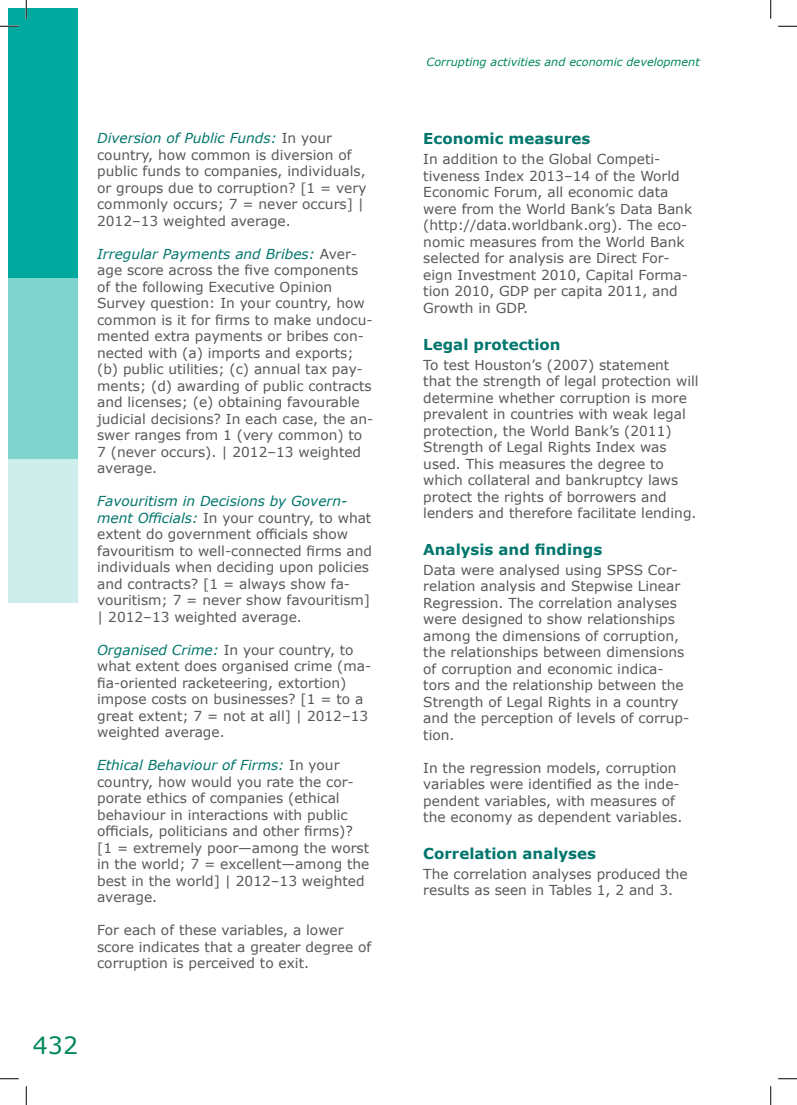
<style>
.page{position:relative;width:797px;height:1105px;background:#fff}
.page>*{position:absolute;margin:0;border:0;box-sizing:border-box;transform-origin:0 0}
.t1{font:23.75px "Verdana";color:#00875b}
.t2{font:700 15px "Verdana";color:#00766c}
.t3{font:13.75px/16.5px "Verdana";color:#57585a}
.t4{font:italic 11.25px "Verdana";color:#00875b}
.s1{font-style:italic;color:#00766c}
</style>
<div class="page">
<div style="left:9px;top:9px;width:69px;height:269px;background:#00a99e"></div>
<div style="left:9px;top:278px;width:69px;height:181px;background:#80d4ce"></div>
<div style="left:9px;top:459px;width:69px;height:144px;background:#cdeeeb"></div>
<svg style="left:0;top:25px;width:19px;height:2px"></svg>
<svg style="left:778px;top:25px;width:19px;height:2px"></svg>
<svg style="left:0;top:1078px;width:19px;height:1px"></svg>
<svg style="left:778px;top:1078px;width:19px;height:1px"></svg>
<svg style="left:25px;top:0;width:2px;height:19px"></svg>
<svg style="left:25px;top:1086px;width:2px;height:19px"></svg>
<svg style="left:770px;top:0;width:1px;height:19px"></svg>
<svg style="left:770px;top:1086px;width:1px;height:19px"></svg>
<p class="t3" style="left:97px;top:130px;width:271px"><span class="s1">Diversion of Public Funds:</span> In your country, how common is diversion of public funds to companies, individuals, or groups due to corruption? [1 = very commonly occurs; 7 = never occurs] | 2012–13 weighted average.</p>
<p class="t3" style="left:97px;top:245px;width:278px"><span class="s1">Irregular Payments and Bribes:</span> Aver&shy;age score across the five components of the following Executive Opinion Survey question: In your country, how common is it for firms to make undocu&shy;mented extra payments or bribes con&shy;nected with (a) imports and exports; (b) public utilities; (c) annual tax pay&shy;ments; (d) awarding of public contracts and licenses; (e) obtaining favourable judicial decisions? In each case, the an&shy;swer ranges from 1 (very common) to 7 (never occurs). | 2012–13 weighted average.</p>
<p class="t3" style="left:97px;top:493px;width:276px"><span class="s1">Favouritism in Decisions by Govern&shy;ment Officials:</span> In your country, to what extent do government officials show favouritism to well-connected firms and individuals when deciding upon policies and contracts? [1 = always show fa&shy;vouritism; 7 = never show favouritism] | 2012–13 weighted average.</p>
<p class="t3" style="left:97px;top:641px;width:276px"><span class="s1">Organised Crime:</span> In your country, to what extent does organised crime (ma&shy;fia-oriented racketeering, extortion) impose costs on businesses? [1 = to a great extent; 7 = not at all] | 2012–13 weighted average.</p>
<p class="t3" style="left:97px;top:757px;width:274px"><span class="s1">Ethical Behaviour of Firms:</span> In your country, how would you rate the cor&shy;porate ethics of companies (ethical behaviour in interactions with public officials, politicians and other firms)? [1 = extremely poor—among the worst in the world; 7 = excellent—among the best in the world] | 2012–13 weighted average.</p>
<p class="t3" style="left:97px;top:922px;width:276px">For each of these variables, a lower score indicates that a greater degree of corruption is perceived to exit.</p>
<h1 class="t1" style="left:33px;top:1029px;width:47px">432</h1>
<p class="t4" style="left:426px;top:54px;width:275px">Corrupting activities and economic development</p>
<p class="t2" style="left:423px;top:128px;width:169px">Economic measures</p>
<p class="t3" style="left:423px;top:151px;width:270px">In addition to the Global Competi&shy;tiveness Index 2013–14 of the World Economic Forum, all economic data were from the World Bank’s Data Bank (http://data.worldbank.org). The eco&shy;nomic measures from the World Bank selected for analysis are Direct For&shy;eign Investment 2010, Capital Forma&shy;tion 2010, GDP per capita 2011, and Growth in GDP.</p>
<p class="t2" style="left:423px;top:333px;width:139px">Legal protection</p>
<p class="t3" style="left:423px;top:356px;width:277px">To test Houston’s (2007) statement that the strength of legal protection will determine whether corruption is more prevalent in countries with weak legal protection, the World Bank’s (2011)<br>Strength of Legal Rights Index was used. This measures the degree to which collateral and bankruptcy laws protect the rights of borrowers and lenders and therefore facilitate lending.</p>
<p class="t2" style="left:423px;top:538px;width:180px">Analysis and findings</p>
<p class="t3" style="left:423px;top:561px;width:267px">Data were analysed using SPSS Cor&shy;relation analysis and Stepwise Linear Regression. The correlation analyses were designed to show relationships among the dimensions of corruption, the relationships between dimensions of corruption and economic indica&shy;tors and the relationship between the Strength of Legal Rights in a country and the perception of levels of corrup&shy;tion.</p>
<p class="t3" style="left:423px;top:759px;width:261px">In the regression models, corruption variables were identified as the inde&shy;pendent variables, with measures of the economy as dependent variables.</p>
<p class="t2" style="left:423px;top:842px;width:174px">Correlation analyses</p>
<p class="t3" style="left:423px;top:865px;width:266px">The correlation analyses produced the results as seen in Tables 1, 2 and 3.</p>
</div>
